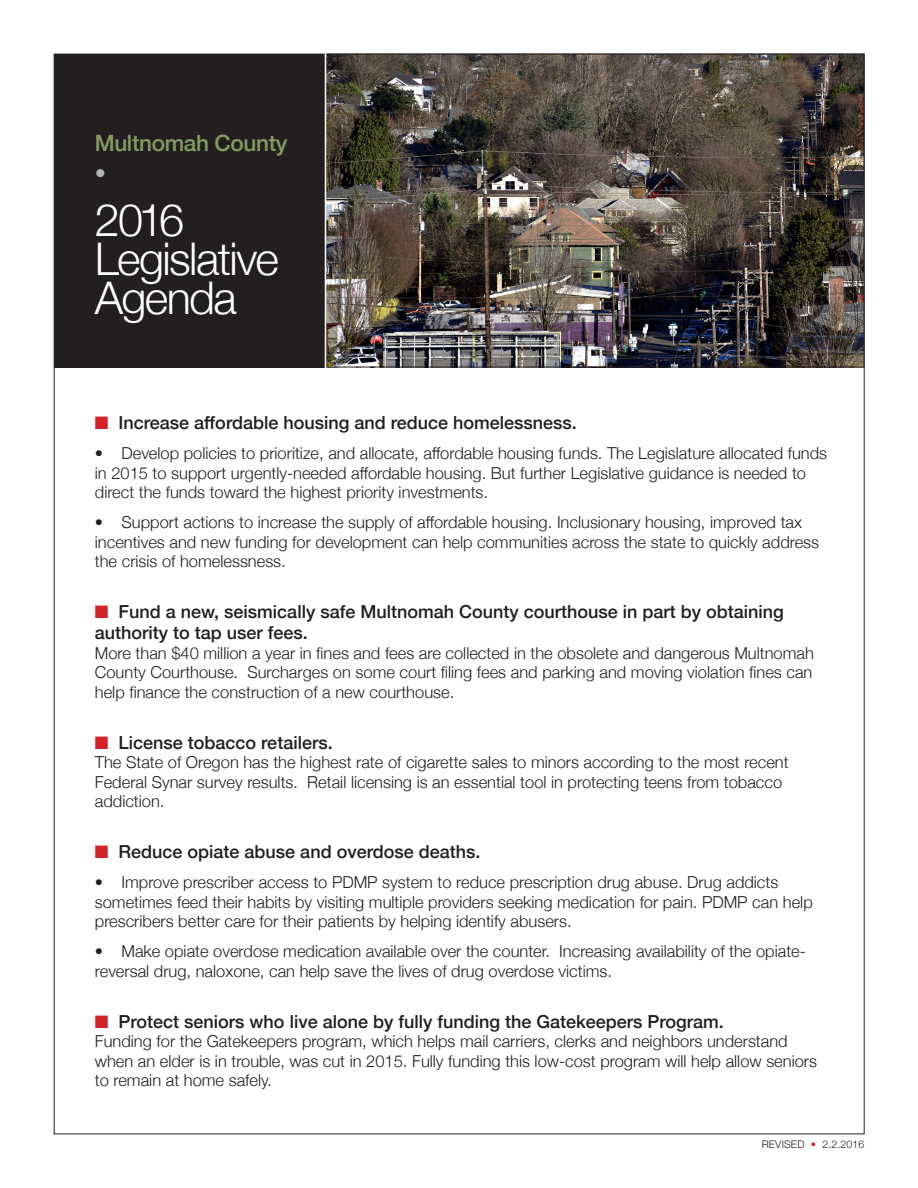
<style>
.page{position:relative;width:918px;height:1188px;background:#fff}
.page>*{position:absolute;margin:0;border:0;box-sizing:border-box;transform-origin:0 0}
.t1{font:300 45px/39px "Helvetica Neue";letter-spacing:-.035em;color:#fff}
.t2{font:500 22.5px "Helvetica Neue";letter-spacing:-.015em;color:#859b61}
.t3{font:300 22.5px "Helvetica Neue";color:#b2b3b7}
.t4{font:500 18px/21px "Helvetica Neue";color:#231f20}
.t5{font:300 16.5px/19.5px "Helvetica Neue";color:#231f20}
.t6{font:300 10.5px "Helvetica Neue";letter-spacing:.015em;color:#231f20}
.s1{color:#d1232a}
</style>
<div class="page">
<div style="left:54px;top:54px;width:276px;height:313px;background:#231f20"></div>
<img style="left:327px;top:56px;width:535px;height:309px">
<hr style="left:325px;top:50px;width:1px;height:330px;background:#fff">
<h2 class="t2" style="left:95px;top:124px;width:194px">Multnomah County</h2>
<h2 class="t3" style="left:95px;top:154px;width:13px">•</h2>
<h1 class="t1" style="left:95px;top:198px;width:186px">2016<br>Legislative<br>Agenda</h1>
<p class="t4" style="left:95px;top:412px;width:483px"><span class="s1">■</span> Increase affordable housing and reduce homelessness.</p>
<p class="t5" style="left:95px;top:443px;width:734px">• Develop policies to prioritize, and allocate, affordable housing funds. The Legislature allocated funds in 2015 to support urgently-needed affordable housing. But further Legislative guidance is needed to direct the funds toward the highest priority investments.</p>
<p class="t5" style="left:95px;top:512px;width:726px">• Support actions to increase the supply of affordable housing. Inclusionary housing, improved tax incentives and new funding for development can help communities across the state to quickly address the crisis of homelessness.</p>
<p class="t4" style="left:95px;top:601px;width:690px"><span class="s1">■</span> Fund a new, seismically safe Multnomah County courthouse in part by obtaining authority to tap user fees.</p>
<p class="t5" style="left:95px;top:642px;width:721px;text-align:justify">More than $40 million a year in fines and fees are collected in the obsolete and dangerous Multnomah County Courthouse. Surcharges on some court filing fees and parking and moving violation fines can help finance the construction of a new courthouse.</p>
<p class="t4" style="left:95px;top:731px;width:239px"><span class="s1">■</span> License tobacco retailers.</p>
<p class="t5" style="left:95px;top:752px;width:695px">The State of Oregon has the highest rate of cigarette sales to minors according to the most recent<br>Federal Synar survey results. Retail licensing is an essential tool in protecting teens from tobacco addiction.</p>
<p class="t4" style="left:95px;top:841px;width:387px"><span class="s1">■</span> Reduce opiate abuse and overdose deaths.</p>
<p class="t5" style="left:95px;top:872px;width:719px">• Improve prescriber access to PDMP system to reduce prescription drug abuse. Drug addicts sometimes feed their habits by visiting multiple providers seeking medication for pain. PDMP can help prescribers better care for their patients by helping identify abusers.</p>
<p class="t5" style="left:95px;top:941px;width:713px">• Make opiate overdose medication available over the counter. Increasing availability of the opiate&shy;reversal drug, naloxone, can help save the lives of drug overdose victims.</p>
<p class="t4" style="left:95px;top:1010px;width:630px"><span class="s1">■</span> Protect seniors who live alone by fully funding the Gatekeepers Program.</p>
<p class="t5" style="left:95px;top:1031px;width:724px">Funding for the Gatekeepers program, which helps mail carriers, clerks and neighbors understand when an elder is in trouble, was cut in 2015. Fully funding this low-cost program will help allow seniors to remain at home safely.</p>
<p class="t6" style="left:762px;top:1136px;width:104px">REVISED <span class="s1">•</span> 2.2.2016</p>
</div>
